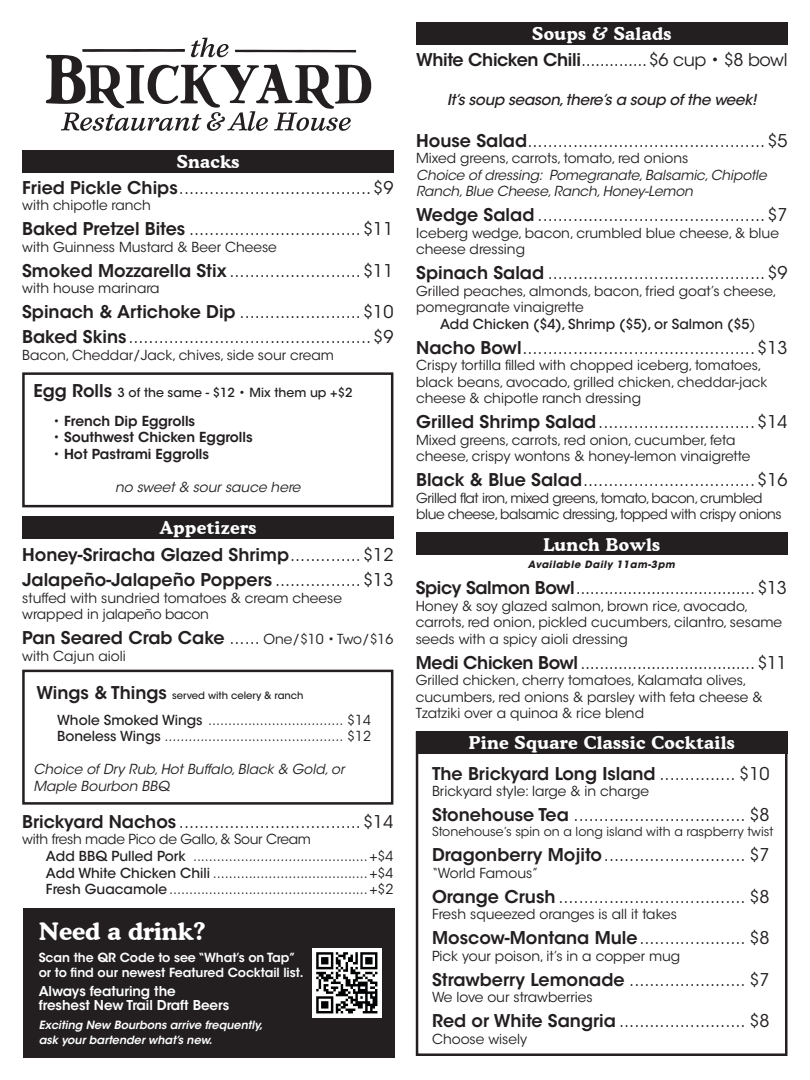
<style>
.page{position:relative;width:810px;height:1080px;background:#fff}
.page>*{position:absolute;margin:0;border:0;box-sizing:border-box;transform-origin:0 0}
.t1{font:700 24px "Cooper BT";color:#fff}
.t2{font:17.5px/25px "ITC Avant Garde Std";letter-spacing:-.01em;color:#231f20}
.t3{font:600 17.5px/25px "ITC Avant Garde Std";color:#231f20}
.t4{font:700 17.5px "Cooper BT";letter-spacing:.025em;color:#fff}
.t5{font:italic 500 15px "ITC Avant Garde Std";letter-spacing:-.02em;color:#231f20}
.t6{font:13.75px/16.5px "ITC Avant Garde Std";color:#231f20}
.t7{font:13.75px/16.6px "ITC Avant Garde Std";letter-spacing:-.02em;color:#231f20}
.t8{font:italic 13.75px/16.5px "ITC Avant Garde Std";letter-spacing:-.01em;color:#231f20}
.t9{font:13.75px/16.5px "ITC Avant Garde Std";letter-spacing:-.03em;color:#231f20}
.t10{font:600 13.75px "ITC Avant Garde Std";color:#231f20}
.t11{font:500 13.75px "ITC Avant Garde Std";color:#231f20}
.t12{font:600 13.5px/14.2px "ITC Avant Garde Std";letter-spacing:-.005em;color:#fff}
.t13{font:600 12.5px/14.2px "ITC Avant Garde Std";letter-spacing:-.005em;color:#fff}
.t14{font:12.5px "ITC Avant Garde Std";color:#231f20}
.t15{font:500 12.5px "ITC Avant Garde Std";color:#231f20}
.t16{font:italic 600 11.25px/14.2px "ITC Avant Garde Std";letter-spacing:-.005em;color:#fff}
.t17{font:500 10px "ITC Avant Garde Std";color:#231f20}
.t18{font:italic 700 10px "ITC Avant Garde Std";letter-spacing:.05em;color:#231f20}
.s1{font-weight:600}
.s2{font-weight:600;font-size:17.5px}
.s3{font-weight:400}
.s4{font-weight:400;font-size:13.75px}
.s5{font-weight:500}
</style>
<div class="page">
<div style="left:22px;top:372px;width:371px;height:135px;border:2px solid #231f20"></div>
<div style="left:22px;top:516px;width:372px;height:23px;background:#231f20"></div>
<div style="left:22px;top:670px;width:371px;height:135px;border:2px solid #231f20"></div>
<div style="left:22px;top:150px;width:372px;height:23px;background:#231f20"></div>
<div style="left:416px;top:22px;width:372px;height:23px;background:#231f20"></div>
<svg style="left:46px;top:38px;width:325px;height:93px"></svg>
<div style="left:416px;top:533px;width:372px;height:22px;background:#231f20"></div>
<div style="left:23px;top:908px;width:371px;height:150px;background:#231f20"></div>
<img style="left:313px;top:948px;width:69px;height:69px">
<div style="left:416px;top:731px;width:372px;height:325px;border:2px solid #231f20"></div>
<div style="left:416px;top:731px;width:372px;height:23px;background:#231f20"></div>
<p class="t4" style="left:177px;top:151px;width:64px">Snacks</p>
<p class="t2" style="left:22px;top:175px;width:373px"><span class="s1">Fried Pickle Chips</span>......................................$9</p>
<p class="t6" style="left:22px;top:197px;width:130px">with chipotle ranch</p>
<p class="t2" style="left:22px;top:216px;width:373px"><span class="s1">Baked Pretzel Bites</span> ..................................$11</p>
<p class="t6" style="left:22px;top:239px;width:256px">with Guinness Mustard &amp; Beer Cheese</p>
<p class="t2" style="left:22px;top:258px;width:373px"><span class="s1">Smoked Mozzarella Stix</span> ..........................$11</p>
<p class="t6" style="left:22px;top:280px;width:139px">with house marinara</p>
<p class="t2" style="left:22px;top:299px;width:373px"><span class="s1">Spinach &amp; Artichoke Dip</span> ........................$10<br><span class="s1">Baked Skins</span>................................................$9</p>
<p class="t6" style="left:22px;top:347px;width:313px">Bacon, Cheddar/Jack, chives, side sour cream</p>
<p class="t15" style="left:33px;top:385px;width:321px"><span class="s2">Egg Rolls</span> 3 of the same - $12 • Mix them up +$2</p>
<p class="t10" style="left:53px;top:412px;width:143px"><span class="s3">•</span> French Dip Eggrolls</p>
<p class="t10" style="left:53px;top:429px;width:201px"><span class="s3">•</span> Southwest Chicken Eggrolls</p>
<p class="t10" style="left:53px;top:445px;width:157px"><span class="s3">•</span> Hot Pastrami Eggrolls</p>
<p class="t8" style="left:115px;top:479px;width:187px">no sweet &amp; sour sauce here</p>
<p class="t4" style="left:160px;top:517px;width:98px">Appetizers</p>
<p class="t3" style="left:22px;top:542px;width:373px">Honey-Sriracha Glazed Shrimp<span class="s3">..............$12<br></span>Jalapeño-Jalapeño Poppers <span class="s3">.................$13</span></p>
<p class="t6" style="left:22px;top:590px;width:321px">stuffed with sundried tomatoes &amp; cream cheese wrapped in jalapeño bacon</p>
<p class="t3" style="left:22px;top:625px;width:373px">Pan Seared Crab Cake <span class="s3">......</span> <span class="s4">One/$10 • Two/$16</span></p>
<p class="t6" style="left:22px;top:648px;width:105px">with Cajun aioli</p>
<p class="t17" style="left:36px;top:690px;width:269px"><span class="s2">Wings &amp; Things</span> served with celery &amp; ranch</p>
<p class="t6" style="left:57px;top:712px;width:315px"><span class="s5">Whole Smoked Wings</span> .................................. $14<br><span class="s5">Boneless Wings</span> ............................................. $12</p>
<p class="t8" style="left:33px;top:761px;width:313px">Choice of Dry Rub, Hot Buffalo, Black &amp; Gold, or<br>Maple Bourbon BBQ</p>
<p class="t2" style="left:22px;top:809px;width:373px"><span class="s1">Brickyard Nachos</span> ....................................$14</p>
<p class="t7" style="left:46px;top:831px;width:349px;text-indent:-24px">with fresh made Pico de Gallo, &amp; Sour Cream<br><span class="s5">Add BBQ Pulled Pork</span> ............................................+$4<br><span class="s5">Add White Chicken Chili</span> .......................................+$4<br><span class="s5">Fresh Guacamole</span>..................................................+$2</p>
<h1 class="t1" style="left:39px;top:917px;width:169px">Need a drink?</h1>
<p class="t13" style="left:39px;top:951px;width:267px">Scan the QR Code to see “What’s on Tap” or to find our newest Featured Cocktail list.</p>
<p class="t12" style="left:39px;top:984px;width:192px">Always featuring the freshest New Trail Draft Beers</p>
<p class="t16" style="left:39px;top:1018px;width:226px">Exciting New Bourbons arrive frequently, ask your bartender what’s new.</p>
<p class="t4" style="left:532px;top:23px;width:141px">Soups &amp; Salads</p>
<p class="t2" style="left:416px;top:47px;width:373px"><span class="s1">White Chicken Chili</span>..............$6 cup • $8 bowl</p>
<p class="t5" style="left:447px;top:90px;width:311px">It’s soup season, there’s a soup of the week!</p>
<p class="t2" style="left:416px;top:128px;width:373px"><span class="s1">House Salad</span>...............................................$5</p>
<p class="t6" style="left:416px;top:150px;width:274px">Mixed greens, carrots, tomato, red onions</p>
<p class="t8" style="left:416px;top:167px;width:352px">Choice of dressing: Pomegranate, Balsamic, Chipotle<br>Ranch, Blue Cheese, Ranch, Honey-Lemon</p>
<p class="t2" style="left:416px;top:203px;width:373px"><span class="s1">Wedge Salad</span> .............................................$7</p>
<p class="t6" style="left:416px;top:225px;width:364px">Iceberg wedge, bacon, crumbled blue cheese, &amp; blue cheese dressing</p>
<p class="t2" style="left:416px;top:261px;width:373px"><span class="s1">Spinach Salad</span> ...........................................$9</p>
<p class="t6" style="left:416px;top:283px;width:362px">Grilled peaches, almonds, bacon, fried goat’s cheese,</p>
<p class="t6" style="left:416px;top:299px;width:169px">pomegranate vinaigrette</p>
<p class="t11" style="left:440px;top:315px;width:317px">Add Chicken ($4), Shrimp ($5), or Salmon ($5<span class="s3">)</span></p>
<p class="t2" style="left:416px;top:335px;width:373px"><span class="s1">Nacho Bowl</span>..............................................$13</p>
<p class="t6" style="left:416px;top:357px;width:353px">Crispy tortilla filled with chopped iceberg, tomatoes, black beans, avocado, grilled chicken, cheddar-jack cheese &amp; chipotle ranch dressing</p>
<p class="t2" style="left:416px;top:410px;width:373px"><span class="s1">Grilled Shrimp Salad</span>...............................$14</p>
<p class="t6" style="left:416px;top:432px;width:336px">Mixed greens, carrots, red onion, cucumber, feta cheese, crispy wontons &amp; honey-lemon vinaigrette</p>
<p class="t2" style="left:416px;top:468px;width:373px"><span class="s1">Black &amp; Blue Salad</span>..................................$16</p>
<p class="t9" style="left:416px;top:490px;width:367px">Grilled flat iron, mixed greens, tomato, bacon, crumbled blue cheese, balsamic dressing, topped with crispy onions</p>
<p class="t4" style="left:544px;top:533px;width:118px">Lunch Bowls</p>
<p class="t18" style="left:528px;top:558px;width:148px">Available Daily 11am-3pm</p>
<p class="t2" style="left:416px;top:576px;width:373px"><span class="s1">Spicy Salmon Bowl</span>...................................... $13</p>
<p class="t6" style="left:416px;top:598px;width:368px">Honey &amp; soy glazed salmon, brown rice, avocado, carrots, red onion, pickled cucumbers, cilantro, sesame seeds with a spicy aioli dressing</p>
<p class="t2" style="left:416px;top:650px;width:373px"><span class="s1">Medi Chicken Bowl</span> ..................................... $11</p>
<p class="t6" style="left:416px;top:672px;width:348px">Grilled chicken, cherry tomatoes, Kalamata olives, cucumbers, red onions &amp; parsley with feta cheese &amp;<br>Tzatziki over a quinoa &amp; rice blend</p>
<p class="t4" style="left:469px;top:732px;width:267px">Pine Square Classic Cocktails</p>
<p class="t3" style="left:432px;top:761px;width:339px">The Brickyard Long Island <span class="s3">............... $10</span></p>
<p class="t6" style="left:432px;top:783px;width:219px">Brickyard style: large &amp; in charge</p>
<p class="t2" style="left:432px;top:803px;width:339px"><span class="s1">Stonehouse Tea</span> .................................. $8</p>
<p class="t14" style="left:432px;top:824px;width:343px">Stonehouse’s spin on a long island with a raspberry twist</p>
<p class="t2" style="left:432px;top:843px;width:339px"><span class="s1">Dragonberry Mojito</span>............................ $7</p>
<p class="t6" style="left:432px;top:865px;width:108px">“World Famous”</p>
<p class="t2" style="left:432px;top:884px;width:339px"><span class="s1">Orange Crush</span> ..................................... $8</p>
<p class="t6" style="left:432px;top:906px;width:246px">Fresh squeezed oranges is all it takes</p>
<p class="t2" style="left:432px;top:926px;width:339px"><span class="s1">Moscow-Montana Mule</span>..................... $8</p>
<p class="t6" style="left:432px;top:948px;width:250px">Pick your poison, it’s in a copper mug</p>
<p class="t2" style="left:432px;top:967px;width:339px"><span class="s1">Strawberry Lemonade</span> ....................... $7</p>
<p class="t6" style="left:432px;top:989px;width:162px">We love our strawberries</p>
<p class="t2" style="left:432px;top:1009px;width:339px"><span class="s1">Red or White Sangria</span> ......................... $8</p>
<p class="t6" style="left:432px;top:1031px;width:97px">Choose wisely</p>
</div>
